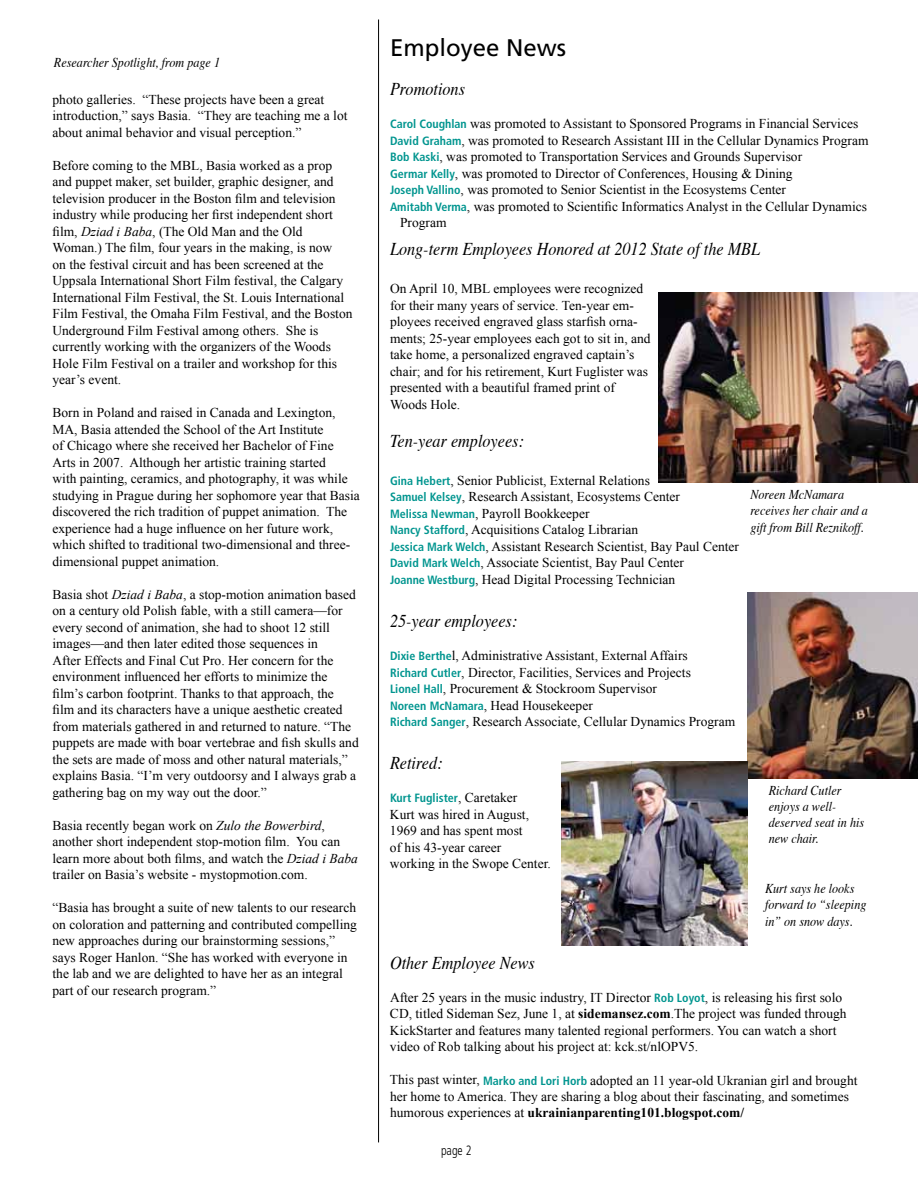
<style>
.page{position:relative;width:918px;height:1188px;background:#fff}
.page>*{position:absolute;margin:0;border:0;box-sizing:border-box;transform-origin:0 0}
.t1{font:24px "Frutiger";color:#000}
.t2{font:italic 18px "Times";color:#000;scale:.9 1}
.t3{font:13.5px/16.5px "Times New Roman";color:#000}
.t4{font:italic 13.5px/16.2px "Times";color:#000;scale:.9 1}
.t5{font:300 condensed 13.5px "Frutiger";color:#000;scale:.9 1}
.t6{font:700 condensed 12px "Frutiger";color:#00958f}
.s1{font-style:italic}
.s2{font-family:"Frutiger";font-weight:700;font-stretch:condensed;font-size:12px;color:#00958f}
.s3{font-family:"Times New Roman";font-weight:400;font-stretch:normal;font-size:13.5px;color:#000}
.s4{font-weight:700}
</style>
<div class="page">
<hr style="left:378px;top:20px;width:1px;height:1122px;background:#000">
<img style="left:747px;top:592px;width:171px;height:187px">
<img style="left:659px;top:292px;width:259px;height:191px">
<img style="left:561px;top:762px;width:186px;height:184px">
<p class="t4" style="left:54px;top:53px;width:186px">Researcher Spotlight, from page 1</p>
<p class="t3" style="left:52px;top:91px;width:297px">photo galleries. “These projects have been a great introduction,” says Basia. “They are teaching me a lot about animal behavior and visual perception.”</p>
<p class="t3" style="left:52px;top:157px;width:302px">Before coming to the MBL, Basia worked as a prop and puppet maker, set builder, graphic designer, and television producer in the Boston film and television industry while producing her first independent short film, <span class="s1">Dziad i Baba</span>, (The Old Man and the Old Woman.) The film, four years in the making, is now<br>on the festival circuit and has been screened at the Uppsala International Short Film festival, the Calgary International Film Festival, the St. Louis International Film Festival, the Omaha Film Festival, and the Boston Underground Film Festival among others. She is currently working with the organizers of the Woods Hole Film Festival on a trailer and workshop for this year’s event.</p>
<p class="t3" style="left:52px;top:404px;width:309px">Born in Poland and raised in Canada and Lexington, MA, Basia attended the School of the Art Institute<br>of Chicago where she received her Bachelor of Fine Arts in 2007. Although her artistic training started<br>with painting, ceramics, and photography, it was while studying in Prague during her sophomore year that Basia discovered the rich tradition of puppet animation. The experience had a huge influence on her future work, which shifted to traditional two-dimensional and three&shy;dimensional puppet animation.</p>
<p class="t3" style="left:52px;top:586px;width:308px">Basia shot <span class="s1">Dziad i Baba</span>, a stop-motion animation based on a century old Polish fable, with a still camera—for every second of animation, she had to shoot 12 still images—and then later edited those sequences in<br>After Effects and Final Cut Pro. Her concern for the environment influenced her efforts to minimize the film’s carbon footprint. Thanks to that approach, the film and its characters have a unique aesthetic created from materials gathered in and returned to nature. “The puppets are made with boar vertebrae and fish skulls and the sets are made of moss and other natural materials,” explains Basia. “I’m very outdoorsy and I always grab a gathering bag on my way out the door.”</p>
<p class="t3" style="left:52px;top:817px;width:307px">Basia recently began work on <span class="s1">Zulo the Bowerbird</span>, another short independent stop-motion film. You can learn more about both films, and watch the <span class="s1">Dziad i Baba </span>trailer on Basia’s website - mystopmotion.com.</p>
<p class="t3" style="left:52px;top:899px;width:306px">“Basia has brought a suite of new talents to our research on coloration and patterning and contributed compelling new approaches during our brainstorming sessions,” says Roger Hanlon. “She has worked with everyone in the lab and we are delighted to have her as an integral part of our research program.”</p>
<h1 class="t1" style="left:390px;top:33px;width:178px">Employee News</h1>
<h2 class="t2" style="left:390px;top:73px;width:85px">Promotions</h2>
<p class="t3" style="left:390px;top:115px;width:470px"><span class="s2">Carol Coughlan</span> was promoted to Assistant to Sponsored Programs in Financial Services</p>
<p class="t3" style="left:390px;top:132px;width:480px"><span class="s2">David Graham</span>, was promoted to Research Assistant III in the Cellular Dynamics Program</p>
<p class="t3" style="left:390px;top:148px;width:414px"><span class="s2">Bob Kaski</span>, was promoted to Transportation Services and Grounds Supervisor</p>
<p class="t3" style="left:390px;top:165px;width:404px"><span class="s2">Germar Kelly</span>, was promoted to Director of Conferences, Housing &amp; Dining</p>
<p class="t3" style="left:390px;top:181px;width:398px"><span class="s2">Joseph Vallino</span>, was promoted to Senior Scientist in the Ecosystems Center</p>
<p class="t3" style="left:390px;top:198px;width:479px"><span class="s2">Amitabh Verma</span>, was promoted to Scientific Informatics Analyst in the Cellular Dynamics</p>
<p class="t3" style="left:400px;top:214px;width:48px">Program</p>
<h2 class="t2" style="left:390px;top:233px;width:413px">Long-term Employees Honored at 2012 State of the MBL</h2>
<p class="t3" style="left:390px;top:280px;width:262px">On April 10, MBL employees were recognized for their many years of service. Ten-year em&shy;ployees received engraved glass starfish orna&shy;ments; 25-year employees each got to sit in, and take home, a personalized engraved captain’s chair; and for his retirement, Kurt Fuglister was presented with a beautiful framed print of Woods Hole.</p>
<h2 class="t2" style="left:390px;top:424px;width:150px">Ten-year employees:</h2>
<p class="t3" style="left:390px;top:472px;width:351px"><span class="s2">Gina Hebert</span>, Senior Publicist, External Relations<br><span class="s2">Samuel Kelsey</span>, Research Assistant, Ecosystems Center<br><span class="s2">Melissa Newman</span>, Payroll Bookkeeper<br><span class="s2">Nancy Stafford</span>, Acquisitions Catalog Librarian<br><span class="s2">Jessica Mark Welch</span>, Assistant Research Scientist, Bay Paul Center <span class="s2">David Mark Welch</span>, Associate Scientist, Bay Paul Center<br><span class="s2">Joanne Westburg</span>, Head Digital Processing Technician</p>
<h2 class="t2" style="left:390px;top:605px;width:143px">25-year employees:</h2>
<p class="t3" style="left:390px;top:647px;width:347px"><span class="s2">Dixie Berthe</span>l, Administrative Assistant, External Affairs<br><span class="s2">Richard Cutler</span>, Director, Facilities, Services and Projects<br><span class="s2">Lionel Hall</span>, Procurement &amp; Stockroom Supervisor<br><span class="s2">Noreen McNamara</span>, Head Housekeeper<br><span class="s2">Richard Sanger</span>, Research Associate, Cellular Dynamics Program</p>
<h2 class="t2" style="left:390px;top:747px;width:60px">Retired:</h2>
<p class="t6" style="left:390px;top:791px;width:129px">Kurt Fuglister<span class="s3">, Caretaker</span></p>
<p class="t3" style="left:390px;top:806px;width:162px">Kurt was hired in August,<br>1969 and has spent most<br>of his 43-year career<br>working in the Swope Center.</p>
<p class="t4" style="left:750px;top:485px;width:132px">Noreen McNamara receives her chair and a gift from Bill Reznikoff.</p>
<p class="t4" style="left:769px;top:781px;width:108px">Richard Cutler enjoys a well&shy;deserved seat in his new chair.</p>
<p class="t4" style="left:765px;top:880px;width:114px">Kurt says he looks forward to “sleeping in” on snow days.</p>
<h2 class="t2" style="left:390px;top:947px;width:162px">Other Employee News</h2>
<p class="t3" style="left:390px;top:989px;width:458px">After 25 years in the music industry, IT Director <span class="s2">Rob Loyot</span>, is releasing his first solo CD, titled Sideman Sez, June 1, at <span class="s4">sidemansez.com</span>.The project was funded through KickStarter and features many talented regional performers. You can watch a short video of Rob talking about his project at: kck.st/nlOPV5.</p>
<p class="t3" style="left:390px;top:1072px;width:469px">This past winter, <span class="s2">Marko and Lori Horb</span> adopted an 11 year-old Ukranian girl and brought her home to America. They are sharing a blog about their fascinating, and sometimes humorous experiences at <span class="s4">ukrainianparenting101.blogspot.com/</span></p>
<p class="t5" style="left:441px;top:1142px;width:35px">page 2</p>
</div>
